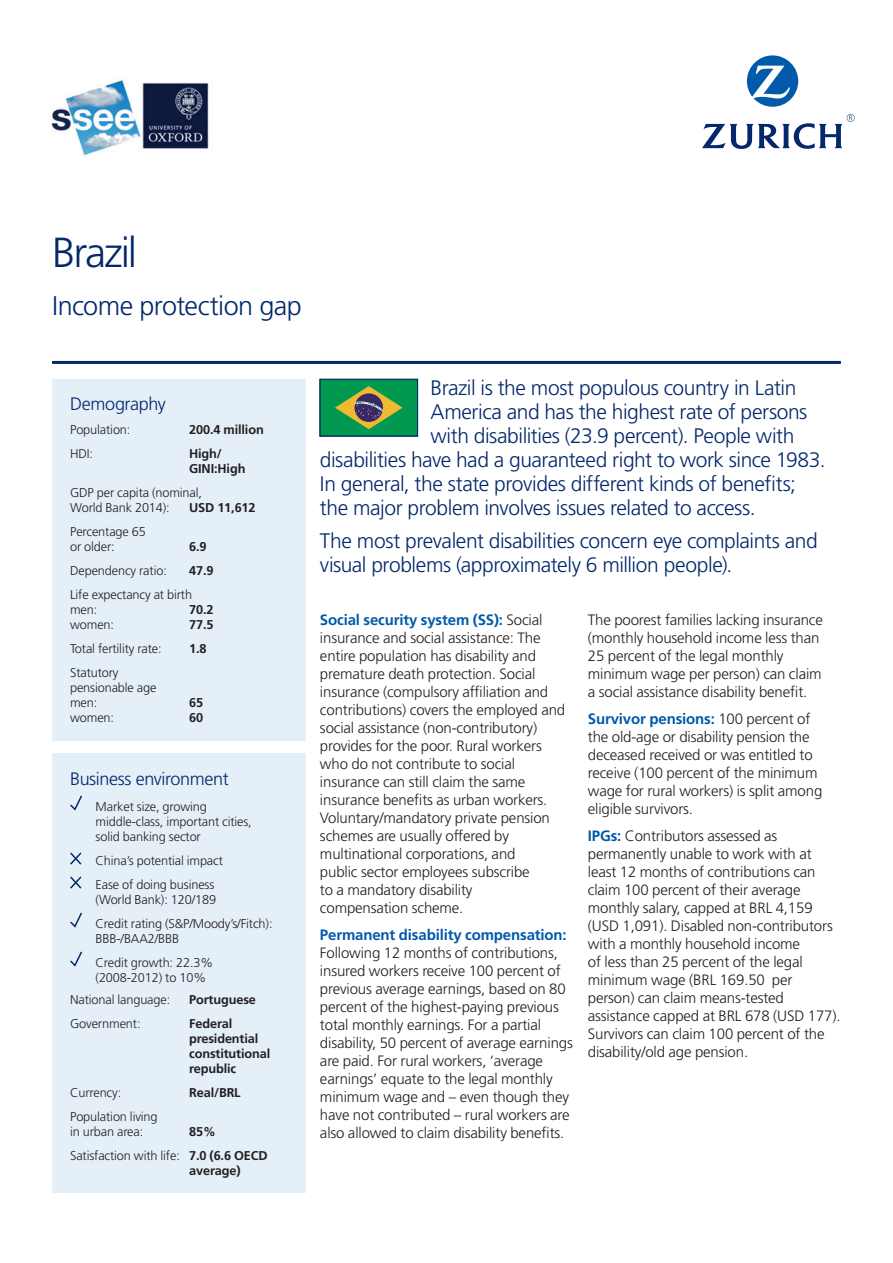
<style>
.page{position:relative;width:893px;height:1263px;background:#fff}
.page>*{position:absolute;margin:0;border:0;box-sizing:border-box;transform-origin:0 0}
.t1{font:300 42px "Frutiger LT Std";letter-spacing:-.05em;color:#04286b}
.t2{font:300 27px "Frutiger LT Std";letter-spacing:-.02em;color:#04286b}
.t3{font:300 21px/24px "Frutiger LT Std";letter-spacing:-.02em;color:#04286b}
.t4{font:300 18px "Frutiger LT Std";letter-spacing:-.02em;color:#04286b}
.t5{font:300 15px/18px "Frutiger LT Std";letter-spacing:-.01em;color:#231f20}
.t6{font:700 15px "Frutiger LT Std";letter-spacing:-.01em;color:#015aaa}
.t7{font:300 12.75px/15px "Frutiger LT Std";letter-spacing:-.01em;color:#231f20}
.t8{font:700 12.75px/15px "Frutiger LT Std";letter-spacing:-.01em;color:#231f20}
.s1{font-weight:700}
.s2{font-weight:700;color:#015aaa}
</style>
<div class="page">
<div style="left:52px;top:379px;width:253px;height:361px;background:#e4eff8"></div>
<hr style="left:52px;top:361px;width:789px;height:3px;background:#04286b">
<div style="left:52px;top:754px;width:253px;height:439px;background:#e4eff8"></div>
<svg style="left:70px;top:795px;width:12px;height:16px"></svg>
<svg style="left:70px;top:852px;width:12px;height:13px"></svg>
<svg style="left:70px;top:876px;width:12px;height:13px"></svg>
<svg style="left:70px;top:912px;width:12px;height:16px"></svg>
<svg style="left:70px;top:951px;width:12px;height:16px"></svg>
<div style="left:320px;top:379px;width:98px;height:57px;background:#00994f"></div>
<svg style="left:335px;top:386px;width:68px;height:43px"></svg>
<div style="left:320px;top:379px;width:98px;height:57px;border:1px solid #04286b"></div>
<img style="left:51px;top:80px;width:158px;height:76px">
<svg style="left:747px;top:55px;width:51px;height:52px"></svg>
<svg style="left:702px;top:114px;width:152px;height:35px"></svg>
<h1 class="t1" style="left:52px;top:229px;width:87px">Brazil</h1>
<h2 class="t2" style="left:52px;top:290px;width:251px">Income protection gap</h2>
<p class="t4" style="left:70px;top:394px;width:97px">Demography</p>
<p class="t7" style="left:70px;top:423px;width:62px">Population:</p>
<p class="t8" style="left:189px;top:423px;width:76px">200.4 million</p>
<p class="t7" style="left:70px;top:447px;width:25px">HDI:</p>
<p class="t8" style="left:189px;top:447px;width:58px">High/<br>GINI:High</p>
<p class="t7" style="left:70px;top:486px;width:134px">GDP per capita (nominal,<br>World Bank 2014):</p>
<p class="t8" style="left:189px;top:501px;width:68px">USD 11,612</p>
<p class="t7" style="left:70px;top:525px;width:77px">Percentage 65 or older:</p>
<p class="t8" style="left:189px;top:540px;width:19px">6.9</p>
<p class="t7" style="left:70px;top:564px;width:98px">Dependency ratio:</p>
<p class="t8" style="left:189px;top:564px;width:26px">47.9</p>
<p class="t7" style="left:70px;top:588px;width:124px">Life expectancy at birth men:</p>
<p class="t8" style="left:189px;top:602px;width:26px">70.2</p>
<p class="t7" style="left:70px;top:618px;width:46px">women:</p>
<p class="t8" style="left:189px;top:617px;width:26px">77.5</p>
<p class="t7" style="left:70px;top:642px;width:93px">Total fertility rate:</p>
<p class="t8" style="left:189px;top:641px;width:19px">1.8</p>
<p class="t7" style="left:70px;top:666px;width:88px">Statutory pensionable age men:</p>
<p class="t8" style="left:189px;top:695px;width:16px">65</p>
<p class="t7" style="left:70px;top:711px;width:46px">women:</p>
<p class="t8" style="left:189px;top:710px;width:16px">60</p>
<p class="t4" style="left:70px;top:769px;width:160px">Business environment</p>
<p class="t7" style="left:96px;top:799px;width:158px">Market size, growing middle-class, important cities, solid banking sector</p>
<p class="t7" style="left:96px;top:848px;width:129px;line-height:24px">China’s potential impact<br>Ease of doing business</p>
<p class="t7" style="left:96px;top:887px;width:178px;line-height:24px">(World Bank): 120/189<br>Credit rating (S&amp;P/Moody’s/Fitch):</p>
<p class="t7" style="left:96px;top:926px;width:119px;line-height:24px">BBB-/BAA2/BBB<br>Credit growth: 22.3%</p>
<p class="t7" style="left:70px;top:966px;width:138px;line-height:22.5px;text-indent:26px">(2008-2012) to 10%<br>National language:</p>
<p class="t8" style="left:189px;top:992px;width:68px">Portuguese</p>
<p class="t7" style="left:70px;top:1016px;width:72px">Government:</p>
<p class="t8" style="left:189px;top:1016px;width:83px">Federal presidential constitutional republic</p>
<p class="t7" style="left:70px;top:1085px;width:53px">Currency:</p>
<p class="t8" style="left:189px;top:1085px;width:53px">Real/BRL</p>
<p class="t7" style="left:70px;top:1109px;width:89px">Population living in urban area:</p>
<p class="t7" style="left:70px;top:1120px;width:199px;line-height:24px;text-indent:119px"><span class="s1">85%<br></span>Satisfaction with life: <span class="s1">7.0 (6.6 OECD</span></p>
<p class="t8" style="left:189px;top:1163px;width:53px">average)</p>
<h3 class="t3" style="left:431px;top:376px;width:367px">Brazil is the most populous country in Latin</h3>
<h3 class="t3" style="left:431px;top:400px;width:378px">America and has the highest rate of persons</h3>
<h3 class="t3" style="left:431px;top:424px;width:365px">with disabilities (23.9 percent). People with</h3>
<h3 class="t3" style="left:320px;top:448px;width:507px">disabilities have had a guaranteed right to work since 1983.</h3>
<h3 class="t3" style="left:320px;top:472px;width:477px">In general, the state provides different kinds of benefits;</h3>
<h3 class="t3" style="left:320px;top:496px;width:437px">the major problem involves issues related to access.</h3>
<h3 class="t3" style="left:320px;top:529px;width:499px">The most prevalent disabilities concern eye complaints and visual problems (approximately 6 million people).</h3>
<p class="t5" style="left:320px;top:611px;width:247px"><span class="s2">Social security system (SS):</span> Social insurance and social assistance: The entire population has disability and premature death protection. Social insurance (compulsory affiliation and contributions) covers the employed and social assistance (non-contributory) provides for the poor. Rural workers who do not contribute to social insurance can still claim the same insurance benefits as urban workers.<br>Voluntary/mandatory private pension schemes are usually offered by multinational corporations, and<br>public sector employees subscribe<br>to a mandatory disability<br>compensation scheme.</p>
<p class="t6" style="left:320px;top:926px;width:248px">Permanent disability compensation:</p>
<p class="t5" style="left:320px;top:944px;width:254px">Following 12 months of contributions, insured workers receive 100 percent of previous average earnings, based on 80 percent of the highest-paying previous total monthly earnings. For a partial disability, 50 percent of average earnings are paid. For rural workers, ‘average earnings’ equate to the legal monthly minimum wage and – even though they have not contributed – rural workers are also allowed to claim disability benefits.</p>
<p class="t5" style="left:588px;top:611px;width:237px">The poorest families lacking insurance (monthly household income less than 25 percent of the legal monthly minimum wage per person) can claim a social assistance disability benefit.</p>
<p class="t5" style="left:588px;top:710px;width:236px"><span class="s2">Survivor pensions:</span> 100 percent of the old-age or disability pension the deceased received or was entitled to receive (100 percent of the minimum wage for rural workers) is split among eligible survivors.</p>
<p class="t5" style="left:588px;top:827px;width:254px"><span class="s2">IPGs:</span> Contributors assessed as permanently unable to work with at least 12 months of contributions can claim 100 percent of their average monthly salary, capped at BRL 4,159 (USD 1,091). Disabled non-contributors with a monthly household income<br>of less than 25 percent of the legal minimum wage (BRL 169.50 per person) can claim means-tested assistance capped at BRL 678 (USD 177).<br>Survivors can claim 100 percent of the disability/old age pension.</p>
</div>
